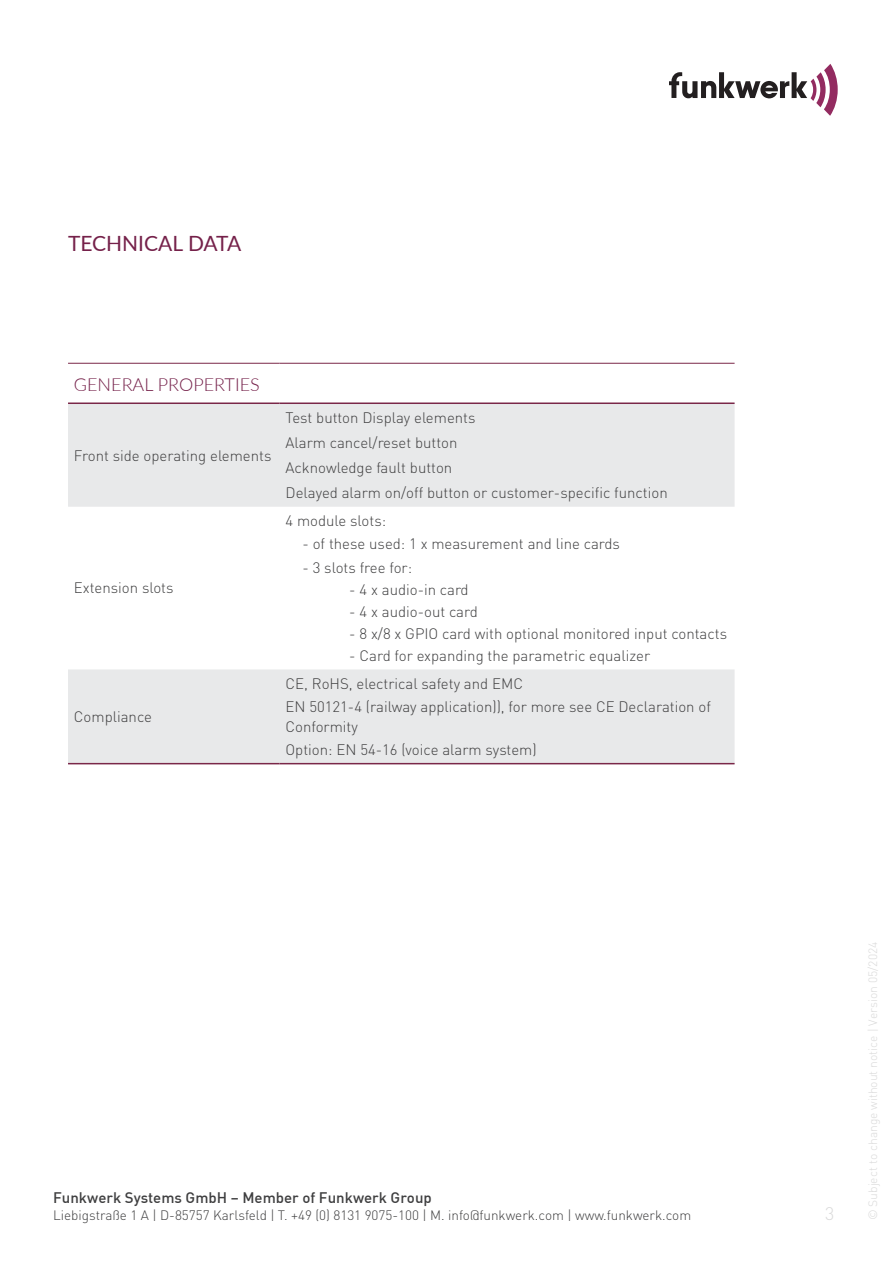
<style>
.page{position:relative;width:893px;height:1263px;background:#fff}
.page>*{position:absolute;margin:0;border:0;box-sizing:border-box;transform-origin:0 0}
.t1{font:21px "Lato";color:#75214a}
.t2{font:300 18px "Lato";color:#75214a}
.t3{font:300 18px "DIN";color:#d9d9d9}
.Fließtext{font:300 15px/19.5px "DIN";color:#3e3e3f}
.t4{font:500 15px "DIN";color:#3e3e3f}
.t5{font:300 13.5px "DIN";color:#3e3e3f}
.t6{font:300 12px "DIN";color:#d9d9d9}
.s1{font-family:"DIN Medium";font-weight:400}
</style>
<div class="page">
<svg style="left:669px;top:64px;width:169px;height:52px"></svg>
<svg style="left:68px;top:404px;width:667px;height:359px;fill:#e8e9ea"></svg>
<hr style="left:68px;top:402px;width:212px;height:2px;background:#7a2748">
<hr style="left:280px;top:402px;width:455px;height:2px;background:#7a2748">
<hr style="left:68px;top:363px;width:212px;height:1px;background:#7a2748">
<hr style="left:280px;top:363px;width:455px;height:1px;background:#7a2748">
<hr style="left:68px;top:763px;width:212px;height:1px;background:#7a2748">
<hr style="left:280px;top:763px;width:455px;height:1px;background:#7a2748">
<p class="t1" style="left:68px;top:228px;width:175px">TECHNICAL DATA</p>
<p class="t2" style="left:74px;top:371px;width:187px">GENERAL PROPERTIES</p>
<p class="Fließtext" style="left:74px;top:445px;width:199px">Front side operating elements</p>
<p class="Fließtext" style="left:74px;top:578px;width:101px">Extension slots</p>
<p class="Fließtext" style="left:74px;top:707px;width:80px">Compliance</p>
<p class="Fließtext" style="left:286px;top:408px;width:191px">Test button Display elements</p>
<p class="Fließtext" style="left:286px;top:433px;width:173px">Alarm cancel/reset button</p>
<p class="Fließtext" style="left:286px;top:458px;width:168px">Acknowledge fault button</p>
<p class="Fließtext" style="left:286px;top:483px;width:384px">Delayed alarm on/off button or customer-specific function</p>
<p class="Fließtext" style="left:286px;top:511px;width:102px">4 module slots:</p>
<p class="Fließtext" style="left:303px;top:534px;width:319px">- of these used: 1 x measurement and line cards</p>
<p class="Fließtext" style="left:303px;top:558px;width:111px">- 3 slots free for:</p>
<p class="Fließtext" style="left:349px;top:580px;width:121px">- 4 x audio-in card</p>
<p class="Fließtext" style="left:349px;top:602px;width:130px">- 4 x audio-out card</p>
<p class="Fließtext" style="left:349px;top:624px;width:379px">- 8 x/8 x GPIO card with optional monitored input contacts</p>
<p class="Fließtext" style="left:349px;top:646px;width:302px">- Card for expanding the parametric equalizer</p>
<p class="Fließtext" style="left:286px;top:673px;width:239px">CE, RoHS, electrical safety and EMC</p>
<p class="Fließtext" style="left:286px;top:697px;width:427px">EN 50121-4 (railway application)), for more see CE Declaration of<br>Conformity</p>
<p class="Fließtext" style="left:286px;top:740px;width:253px">Option: EN 54-16 (voice alarm system)</p>
<p class="t4" style="left:53px;top:1188px;width:380px">Funkwerk Systems GmbH – <span class="s1">Member</span> of Funkwerk <span class="s1">Group</span></p>
<p class="t5" style="left:53px;top:1207px;width:640px">Liebigstraße 1 A | D-85757 Karlsfeld | T. +49 (0) 8131 9075-100 | M. info@funkwerk.com | www.funkwerk.com</p>
<p class="t3" style="left:825px;top:1203px;width:11px">3</p>
<p class="t6" style="left:865px;top:1220px;width:280px;rotate:-90deg">© Subject to change without notice | Version 05/2024</p>
</div>
